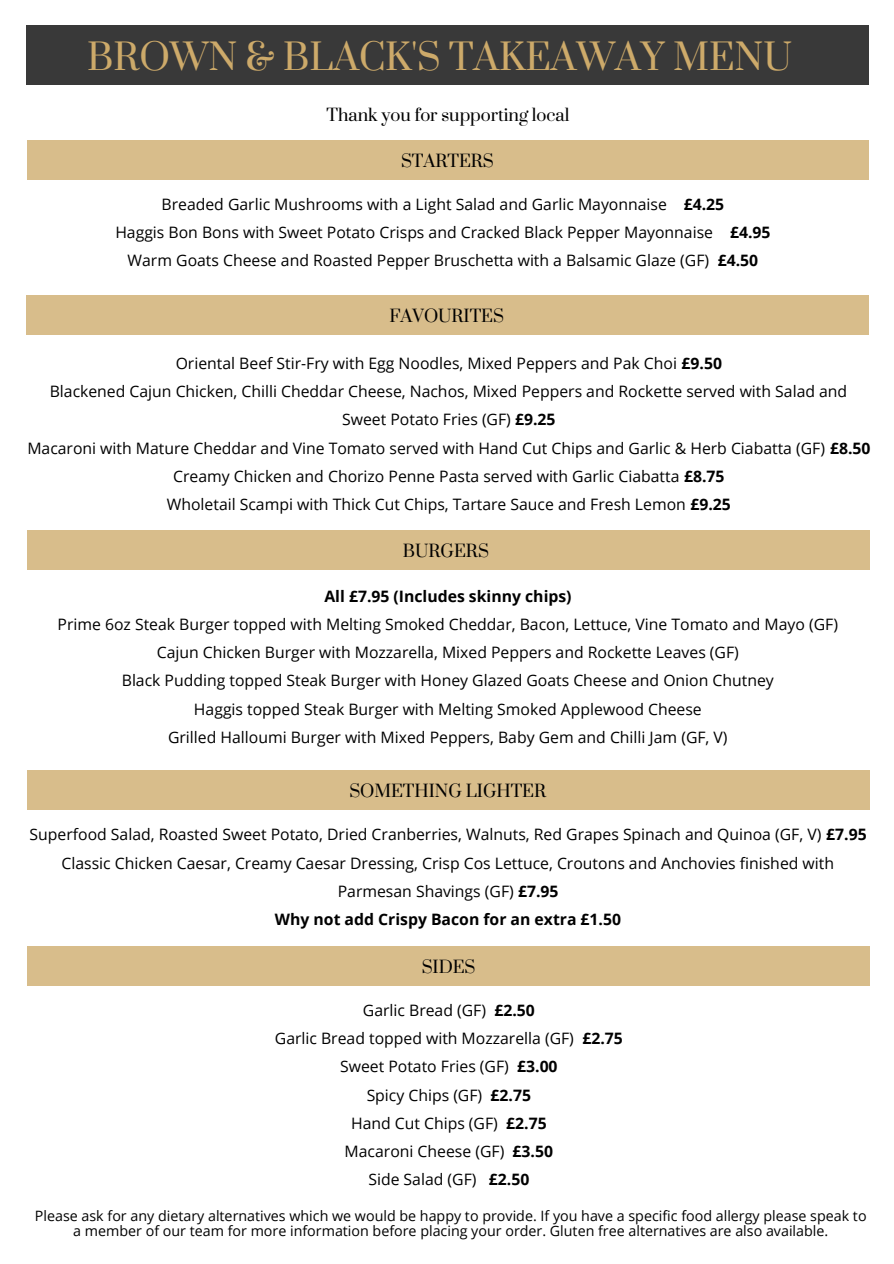
<style>
.page{position:relative;width:894px;height:1264px;background:#fff}
.page>*{position:absolute;margin:0;border:0;box-sizing:border-box;transform-origin:0 0}
.t1{font:45.15px "Suranna";color:#cdaa6a}
.t2{font:21px "Suranna";color:#000}
.t3{font:15.75px/28.2px "Open Sans";color:#000;text-align:center}
.t4{font:700 15.75px "Open Sans";color:#000}
.t5{font:14.25px/14.7px "Open Sans";color:#000;text-align:center}
.s1{font-weight:700}
</style>
<div class="page">
<div style="left:27px;top:25px;width:841px;height:60px;background:#393939"></div>
<div style="left:27px;top:140px;width:841px;height:40px;background:#d8bd8b"></div>
<div style="left:27px;top:530px;width:842px;height:40px;background:#d8bd8b"></div>
<div style="left:26px;top:295px;width:842px;height:40px;background:#d8bd8b"></div>
<div style="left:27px;top:770px;width:842px;height:40px;background:#d8bd8b"></div>
<div style="left:27px;top:946px;width:843px;height:40px;background:#d8bd8b"></div>
<h1 class="t1" style="left:87px;top:28px;width:706px">BROWN &amp; BLACK'S TAKEAWAY MENU</h1>
<h2 class="t2" style="left:326px;top:101px;width:244px">Thank you for supporting local</h2>
<h2 class="t2" style="left:401px;top:147px;width:94px">STARTERS</h2>
<p class="t3" style="left:115px;top:189px;width:656px">Breaded Garlic Mushrooms with a Light Salad and Garlic Mayonnaise <span class="s1">£4.25<br></span>Haggis Bon Bons with Sweet Potato Crisps and Cracked Black Pepper Mayonnaise <span class="s1">£4.95<br></span>Warm Goats Cheese and Roasted Pepper Bruschetta with a Balsamic Glaze (GF) <span class="s1">£4.50</span></p>
<h2 class="t2" style="left:389px;top:302px;width:116px">FAVOURITES</h2>
<p class="t3" style="left:27px;top:349px;width:844px">Oriental Beef Stir-Fry with Egg Noodles, Mixed Peppers and Pak Choi <span class="s1">£9.50<br></span>Blackened Cajun Chicken, Chilli Cheddar Cheese, Nachos, Mixed Peppers and Rockette served with Salad and Sweet Potato Fries (GF) <span class="s1">£9.25<br></span>Macaroni with Mature Cheddar and Vine Tomato served with Hand Cut Chips and Garlic &amp; Herb Ciabatta (GF) <span class="s1">£8.50<br></span>Creamy Chicken and Chorizo Penne Pasta served with Garlic Ciabatta <span class="s1">£8.75<br></span>Wholetail Scampi with Thick Cut Chips, Tartare Sauce and Fresh Lemon <span class="s1">£9.25</span></p>
<h2 class="t2" style="left:403px;top:537px;width:87px">BURGERS</h2>
<p class="t4" style="left:324px;top:585px;width:248px">All £7.95 (Includes skinny chips)</p>
<p class="t3" style="left:57px;top:610px;width:781px">Prime 6oz Steak Burger topped with Melting Smoked Cheddar, Bacon, Lettuce, Vine Tomato and Mayo (GF)<br>Cajun Chicken Burger with Mozzarella, Mixed Peppers and Rockette Leaves (GF)<br>Black Pudding topped Steak Burger with Honey Glazed Goats Cheese and Onion Chutney<br>Haggis topped Steak Burger with Melting Smoked Applewood Cheese<br>Grilled Halloumi Burger with Mixed Peppers, Baby Gem and Chilli Jam (GF, V)</p>
<h2 class="t2" style="left:349px;top:777px;width:198px">SOMETHING LIGHTER</h2>
<p class="t3" style="left:30px;top:820px;width:838px">Superfood Salad, Roasted Sweet Potato, Dried Cranberries, Walnuts, Red Grapes Spinach and Quinoa (GF, V) <span class="s1">£7.95<br></span>Classic Chicken Caesar, Creamy Caesar Dressing, Crisp Cos Lettuce, Croutons and Anchovies finished with Parmesan Shavings (GF) <span class="s1">£7.95<br>Why not add Crispy Bacon for an extra £1.50</span></p>
<h2 class="t2" style="left:421px;top:953px;width:55px">SIDES</h2>
<p class="t3" style="left:275px;top:995px;width:349px">Garlic Bread (GF) <span class="s1">£2.50<br></span>Garlic Bread topped with Mozzarella (GF) <span class="s1">£2.75<br></span>Sweet Potato Fries (GF) <span class="s1">£3.00<br></span>Spicy Chips (GF) <span class="s1">£2.75<br></span>Hand Cut Chips (GF) <span class="s1">£2.75<br></span>Macaroni Cheese (GF) <span class="s1">£3.50<br></span>Side Salad (GF) <span class="s1">£2.50</span></p>
<p class="t5" style="left:35px;top:1208px;width:832px">Please ask for any dietary alternatives which we would be happy to provide. If you have a specific food allergy please speak to a member of our team for more information before placing your order. Gluten free alternatives are also available.</p>
</div>
